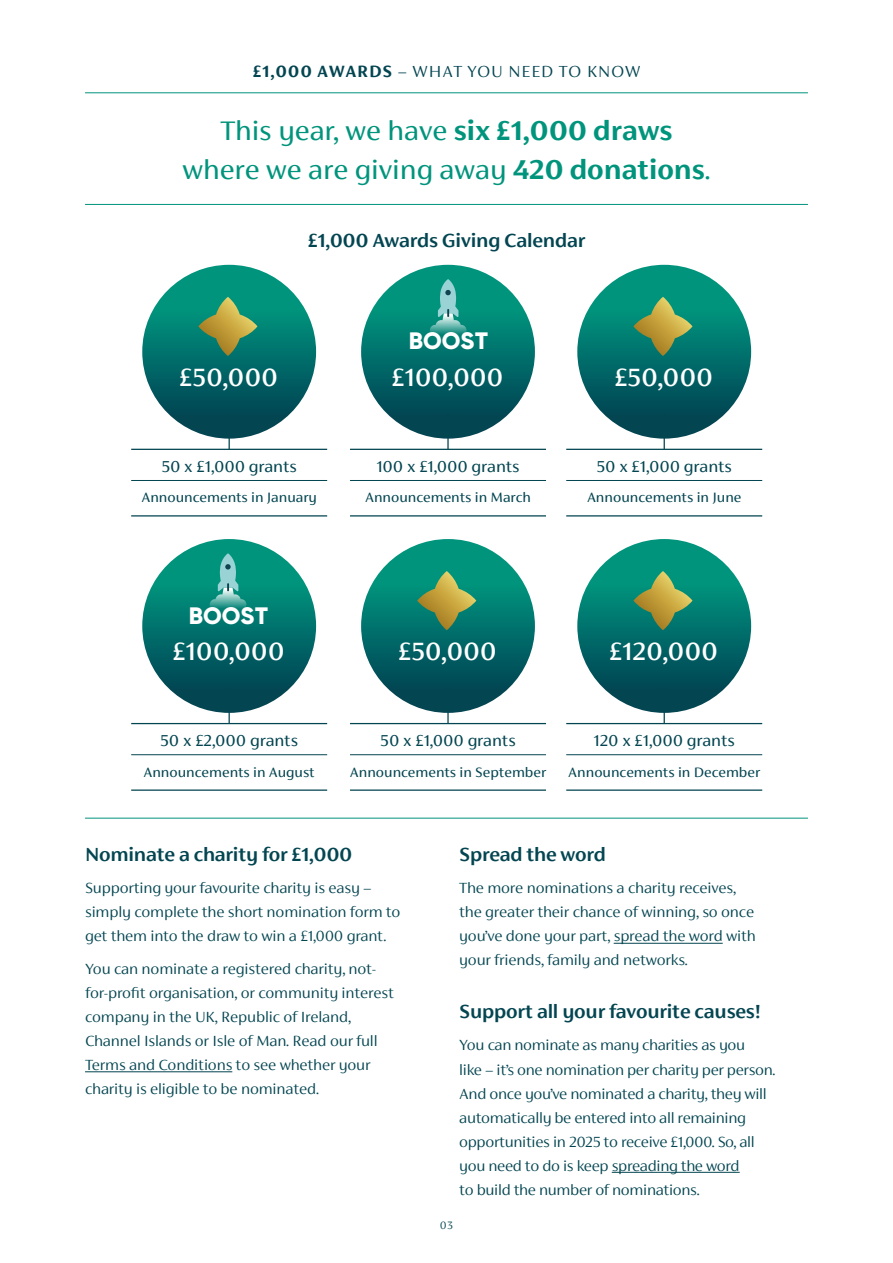
<style>
.page{position:relative;width:893px;height:1263px;background:#fff}
.page>*{position:absolute;margin:0;border:0;box-sizing:border-box;transform-origin:0 0}
.t1{font:30px/39px "FS Siena";color:#00947c;text-align:center}
.t2{font:500 27.75px "FS Siena";color:#fff}
.t3{font:800 23.7px "Gilroy";color:#fff}
.t4{font:600 21px "FS Siena";letter-spacing:-.01em;color:#034551}
.t5{font:300 18px "FS Siena";letter-spacing:.05em;color:#034551}
.t6{font:17.7px "FS Siena";color:#034551}
.t7{font:300 16.5px/24px "FS Siena";letter-spacing:-.01em;color:#034551}
.t8{font:15.15px "FS Siena";color:#034551}
.t9{font:300 12px "FS Siena";color:#034551}
.s1{font-weight:700}
</style>
<div class="page">
<hr style="left:85px;top:92px;width:723px;height:1px;background:#00947c">
<hr style="left:85px;top:1071px;width:147px;height:1px;background:#034551">
<hr style="left:614px;top:943px;width:109px;height:1px;background:#034551">
<hr style="left:612px;top:1172px;width:128px;height:1px;background:#034551">
<div style="left:577px;top:265px;width:174px;height:174px;background:linear-gradient(to bottom,#00a385,#074253);border-radius:87px"></div>
<div style="left:577px;top:539px;width:174px;height:174px;background:linear-gradient(to bottom,#01a486,#044051);border-radius:87px"></div>
<hr style="left:664px;top:413px;width:1px;height:36px;background:#034551">
<hr style="left:664px;top:688px;width:1px;height:35px;background:#034551">
<hr style="left:566px;top:449px;width:196px;height:1px;background:#034551">
<hr style="left:566px;top:723px;width:196px;height:1px;background:#034551">
<hr style="left:566px;top:480px;width:196px;height:1px;background:#034551">
<hr style="left:566px;top:754px;width:196px;height:1px;background:#034551">
<hr style="left:566px;top:515px;width:196px;height:1px;background:#034551">
<hr style="left:566px;top:789px;width:196px;height:2px;background:#034551">
<svg style="left:633px;top:297px;width:59px;height:59px;background:#59935d"></svg>
<svg style="left:633px;top:571px;width:59px;height:59px;background:#59935d"></svg>
<hr style="left:85px;top:204px;width:723px;height:1px;background:#00947c">
<hr style="left:85px;top:818px;width:723px;height:1px;background:#00947c">
<div style="left:361px;top:265px;width:174px;height:174px;background:linear-gradient(to bottom,#00a385,#074253);border-radius:87px"></div>
<div style="left:361px;top:539px;width:174px;height:174px;background:linear-gradient(to bottom,#01a486,#044051);border-radius:87px"></div>
<hr style="left:447px;top:413px;width:2px;height:36px;background:#034551">
<hr style="left:447px;top:688px;width:2px;height:35px;background:#034551">
<hr style="left:350px;top:449px;width:196px;height:1px;background:#034551">
<hr style="left:350px;top:723px;width:196px;height:1px;background:#034551">
<hr style="left:350px;top:480px;width:196px;height:1px;background:#034551">
<hr style="left:350px;top:754px;width:196px;height:1px;background:#034551">
<hr style="left:350px;top:515px;width:196px;height:1px;background:#034551">
<hr style="left:350px;top:789px;width:196px;height:2px;background:#034551">
<svg style="left:417px;top:571px;width:59px;height:59px;background:#59935d"></svg>
<div style="left:142px;top:265px;width:174px;height:174px;background:linear-gradient(to bottom,#00a385,#074253);border-radius:87px"></div>
<div style="left:142px;top:539px;width:174px;height:174px;background:linear-gradient(to bottom,#01a486,#044051);border-radius:87px"></div>
<hr style="left:229px;top:413px;width:1px;height:36px;background:#034551">
<hr style="left:229px;top:688px;width:1px;height:35px;background:#034551">
<hr style="left:131px;top:449px;width:196px;height:1px;background:#034551">
<hr style="left:131px;top:723px;width:196px;height:1px;background:#034551">
<hr style="left:131px;top:480px;width:196px;height:1px;background:#034551">
<hr style="left:131px;top:754px;width:196px;height:1px;background:#034551">
<hr style="left:131px;top:515px;width:196px;height:1px;background:#034551">
<hr style="left:131px;top:789px;width:196px;height:2px;background:#034551">
<svg style="left:198px;top:297px;width:59px;height:59px;background:#59935d"></svg>
<svg style="left:430px;top:279px;width:37px;height:57px;background:#3aa699"></svg>
<svg style="left:210px;top:553px;width:36px;height:57px;background:#3ba79a"></svg>
<p class="t5" style="left:253px;top:62px;width:389px"><span class="s1">£1,000 AWARDS</span> – WHAT YOU NEED TO KNOW</p>
<h1 class="t1" style="left:182px;top:111px;width:529px">This year, we have <span class="s1">six £1,000 draws </span>where we are giving away <span class="s1">420 donations</span>.</h1>
<p class="t4" style="left:308px;top:229px;width:279px">£1,000 Awards Giving Calendar</p>
<h2 class="t2" style="left:179px;top:362px;width:100px">£50,000</h2>
<p class="t6" style="left:161px;top:456px;width:137px">50 x £1,000 grants</p>
<p class="t8" style="left:141px;top:490px;width:177px">Announcements in January</p>
<h3 class="t3" style="left:409px;top:326px;width:81px">BOOST</h3>
<h2 class="t2" style="left:391px;top:362px;width:113px">£100,000</h2>
<p class="t6" style="left:376px;top:456px;width:145px">100 x £1,000 grants</p>
<p class="t8" style="left:365px;top:490px;width:167px">Announcements in March</p>
<h2 class="t2" style="left:614px;top:362px;width:100px">£50,000</h2>
<p class="t6" style="left:596px;top:456px;width:137px">50 x £1,000 grants</p>
<p class="t8" style="left:587px;top:490px;width:156px">Announcements in June</p>
<h3 class="t3" style="left:189px;top:600px;width:81px">BOOST</h3>
<h2 class="t2" style="left:173px;top:636px;width:113px">£100,000</h2>
<p class="t6" style="left:160px;top:731px;width:139px">50 x £2,000 grants</p>
<p class="t8" style="left:144px;top:764px;width:173px">Announcements in August</p>
<h2 class="t2" style="left:398px;top:636px;width:100px">£50,000</h2>
<h2 class="t2" style="left:609px;top:636px;width:110px">£120,000</h2>
<p class="t6" style="left:380px;top:731px;width:137px">50 x £1,000 grants</p>
<p class="t8" style="left:350px;top:764px;width:198px">Announcements in September</p>
<p class="t6" style="left:593px;top:731px;width:143px">120 x £1,000 grants</p>
<p class="t8" style="left:568px;top:764px;width:193px">Announcements in December</p>
<p class="t4" style="left:85px;top:843px;width:269px">Nominate a charity for £1,000</p>
<p class="t7" style="left:85px;top:876px;width:317px">Supporting your favourite charity is easy – simply complete the short nomination form to get them into the draw to win a £1,000 grant.</p>
<p class="t7" style="left:85px;top:957px;width:310px">You can nominate a registered charity, not&shy;for-profit organisation, or community interest company in the UK, Republic of Ireland, Channel Islands or Isle of Man. Read our full Terms and Conditions to see whether your charity is eligible to be nominated.</p>
<p class="t4" style="left:459px;top:843px;width:148px">Spread the word</p>
<p class="t7" style="left:459px;top:876px;width:298px">The more nominations a charity receives, the greater their chance of winning, so once you’ve done your part, spread the word with your friends, family and networks.</p>
<p class="t4" style="left:459px;top:1000px;width:303px">Support all your favourite causes!</p>
<p class="t7" style="left:459px;top:1033px;width:318px">You can nominate as many charities as you<br>like – it’s one nomination per charity per person.<br>And once you’ve nominated a charity, they will automatically be entered into all remaining opportunities in 2025 to receive £1,000. So, all you need to do is keep spreading the word<br>to build the number of nominations.</p>
<p class="t9" style="left:440px;top:1219px;width:15px">03</p>
</div>
